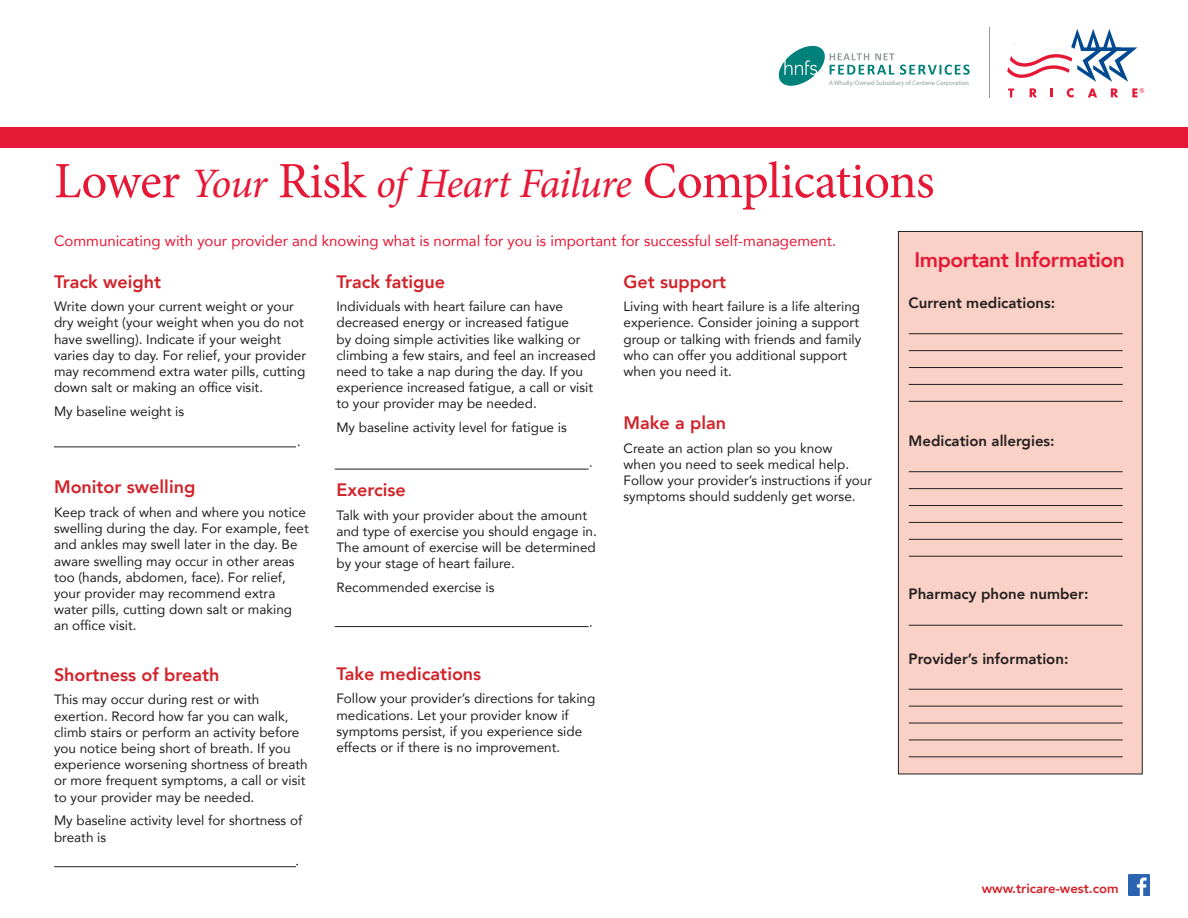
<style>
.page{position:relative;width:1188px;height:918px;background:#fff}
.page>*{position:absolute;margin:0;border:0;box-sizing:border-box;transform-origin:0 0}
.t1{font:51px "Minion Pro";letter-spacing:-.015em;color:#e51836}
.t2{font:800 21px "Avenir";letter-spacing:-.02em;color:#e51836}
.t3{font:800 18px "Avenir";color:#d1232a}
.t4{font:15px "Avenir";color:#e51836}
.t5{font:800 15px "Avenir";color:#231f20}
.t6{font:13.5px/16.2px "Avenir";color:#231f20}
.t7{font:800 13.2px "Avenir";color:#d1232a}
.t8{font:6.45px "Myriad Pro";color:#919d9c}
.s1{font-style:italic;font-size:42px}
</style>
<div class="page">
<svg style="left:900px;top:65px;width:70px;height:10px"></svg>
<svg style="left:778px;top:45px;width:116px;height:41px"></svg>
<svg style="left:1008px;top:89px;width:6px;height:8px"></svg>
<svg style="left:1030px;top:88px;width:7px;height:9px"></svg>
<svg style="left:1050px;top:88px;width:3px;height:9px"></svg>
<svg style="left:1067px;top:88px;width:7px;height:9px"></svg>
<svg style="left:1088px;top:89px;width:9px;height:8px"></svg>
<svg style="left:1111px;top:88px;width:7px;height:9px"></svg>
<svg style="left:1132px;top:88px;width:12px;height:9px"></svg>
<svg style="left:1007px;top:29px;width:130px;height:53px"></svg>
<hr style="left:989px;top:28px;width:1px;height:70px;background:#919d9c">
<div style="left:898px;top:231px;width:244px;height:543px;background:#fad1c6"></div>
<hr style="left:909px;top:333px;width:214px;height:1px;background:#231f20">
<hr style="left:909px;top:350px;width:214px;height:1px;background:#231f20">
<hr style="left:909px;top:367px;width:214px;height:1px;background:#231f20">
<hr style="left:909px;top:384px;width:214px;height:1px;background:#231f20">
<hr style="left:909px;top:401px;width:214px;height:1px;background:#231f20">
<hr style="left:909px;top:471px;width:214px;height:1px;background:#231f20">
<hr style="left:909px;top:488px;width:214px;height:1px;background:#231f20">
<hr style="left:909px;top:505px;width:214px;height:1px;background:#231f20">
<hr style="left:909px;top:522px;width:214px;height:1px;background:#231f20">
<hr style="left:909px;top:539px;width:214px;height:1px;background:#231f20">
<hr style="left:909px;top:556px;width:214px;height:1px;background:#231f20">
<hr style="left:909px;top:625px;width:214px;height:1px;background:#231f20">
<hr style="left:909px;top:689px;width:214px;height:1px;background:#231f20">
<hr style="left:909px;top:706px;width:214px;height:1px;background:#231f20">
<hr style="left:909px;top:723px;width:214px;height:1px;background:#231f20">
<hr style="left:909px;top:740px;width:214px;height:1px;background:#231f20">
<hr style="left:909px;top:756px;width:214px;height:1px;background:#231f20">
<div style="left:0;top:127px;width:1188px;height:21px;background:#e51836"></div>
<div style="left:898px;top:231px;width:245px;height:543px;border:1px solid #231f20"></div>
<hr style="left:54px;top:447px;width:242px;height:1px;background:#231f20">
<hr style="left:335px;top:469px;width:254px;height:1px;background:#231f20">
<hr style="left:335px;top:626px;width:254px;height:1px;background:#231f20">
<hr style="left:54px;top:866px;width:242px;height:1px;background:#231f20">
<img style="left:1128px;top:875px;width:21px;height:21px">
<p class="t8" style="left:829px;top:79px;width:142px">A Wholly-Owned Subsidiary of Centene Corporation</p>
<h1 class="t1" style="left:54px;top:147px;width:882px">Lower <span class="s1">Your</span> Risk <span class="s1">of Heart Failure</span> Complications</h1>
<h2 class="t4" style="left:54px;top:229px;width:784px">Communicating with your provider and knowing what is normal for you is important for successful self-management.</h2>
<h1 class="t2" style="left:915px;top:243px;width:212px">Important Information</h1>
<h2 class="t5" style="left:909px;top:292px;width:148px">Current medications:</h2>
<h2 class="t3" style="left:336px;top:267px;width:110px">Track fatigue</h2>
<p class="t6" style="left:336px;top:298px;width:261px">Individuals with heart failure can have decreased energy or increased fatigue<br>by doing simple activities like walking or climbing a few stairs, and feel an increased need to take a nap during the day. If you experience increased fatigue, a call or visit to your provider may be needed.</p>
<p class="t6" style="left:336px;top:419px;width:232px">My baseline activity level for fatigue is</p>
<h2 class="t3" style="left:54px;top:267px;width:109px">Track weight</h2>
<p class="t6" style="left:54px;top:298px;width:254px">Write down your current weight or your dry weight (your weight when you do not have swelling). Indicate if your weight varies day to day. For relief, your provider may recommend extra water pills, cutting</p>
<p class="t6" style="left:54px;top:379px;width:211px">down salt or making an office visit.</p>
<p class="t6" style="left:54px;top:403px;width:132px">My baseline weight is</p>
<h2 class="t3" style="left:624px;top:267px;width:104px">Get support</h2>
<p class="t6" style="left:624px;top:298px;width:239px">Living with heart failure is a life altering experience. Consider joining a support group or talking with friends and family who can offer you additional support when you need it.</p>
<h2 class="t3" style="left:624px;top:409px;width:104px">Make a plan</h2>
<p class="t6" style="left:624px;top:440px;width:250px">Create an action plan so you know<br>when you need to seek medical help.<br>Follow your provider’s instructions if your symptoms should suddenly get worse.</p>
<h2 class="t5" style="left:909px;top:429px;width:148px">Medication allergies:</h2>
<h2 class="t3" style="left:54px;top:473px;width:143px">Monitor swelling</h2>
<p class="t6" style="left:54px;top:504px;width:256px">Keep track of when and where you notice swelling during the day. For example, feet and ankles may swell later in the day. Be aware swelling may occur in other areas too (hands, abdomen, face). For relief, your provider may recommend extra water pills, cutting down salt or making an office visit.</p>
<h2 class="t3" style="left:54px;top:660px;width:167px">Shortness of breath</h2>
<p class="t6" style="left:54px;top:691px;width:255px">This may occur during rest or with exertion. Record how far you can walk, climb stairs or perform an activity before you notice being short of breath. If you experience worsening shortness of breath or more frequent symptoms, a call or visit to your provider may be needed.</p>
<p class="t6" style="left:54px;top:812px;width:250px">My baseline activity level for shortness of breath is</p>
<h2 class="t3" style="left:336px;top:476px;width:71px">Exercise</h2>
<p class="t6" style="left:336px;top:507px;width:262px">Talk with your provider about the amount and type of exercise you should engage in.<br>The amount of exercise will be determined by your stage of heart failure.</p>
<p class="t6" style="left:336px;top:579px;width:160px">Recommended exercise is</p>
<h2 class="t5" style="left:909px;top:582px;width:181px">Pharmacy phone number:</h2>
<h2 class="t5" style="left:909px;top:648px;width:161px">Provider’s information:</h2>
<h2 class="t3" style="left:336px;top:659px;width:146px">Take medications</h2>
<p class="t6" style="left:336px;top:690px;width:260px">Follow your provider’s directions for taking medications. Let your provider know if symptoms persist, if you experience side effects or if there is no improvement.</p>
<p class="t7" style="left:982px;top:878px;width:139px">www.tricare-west.com</p>
</div>
